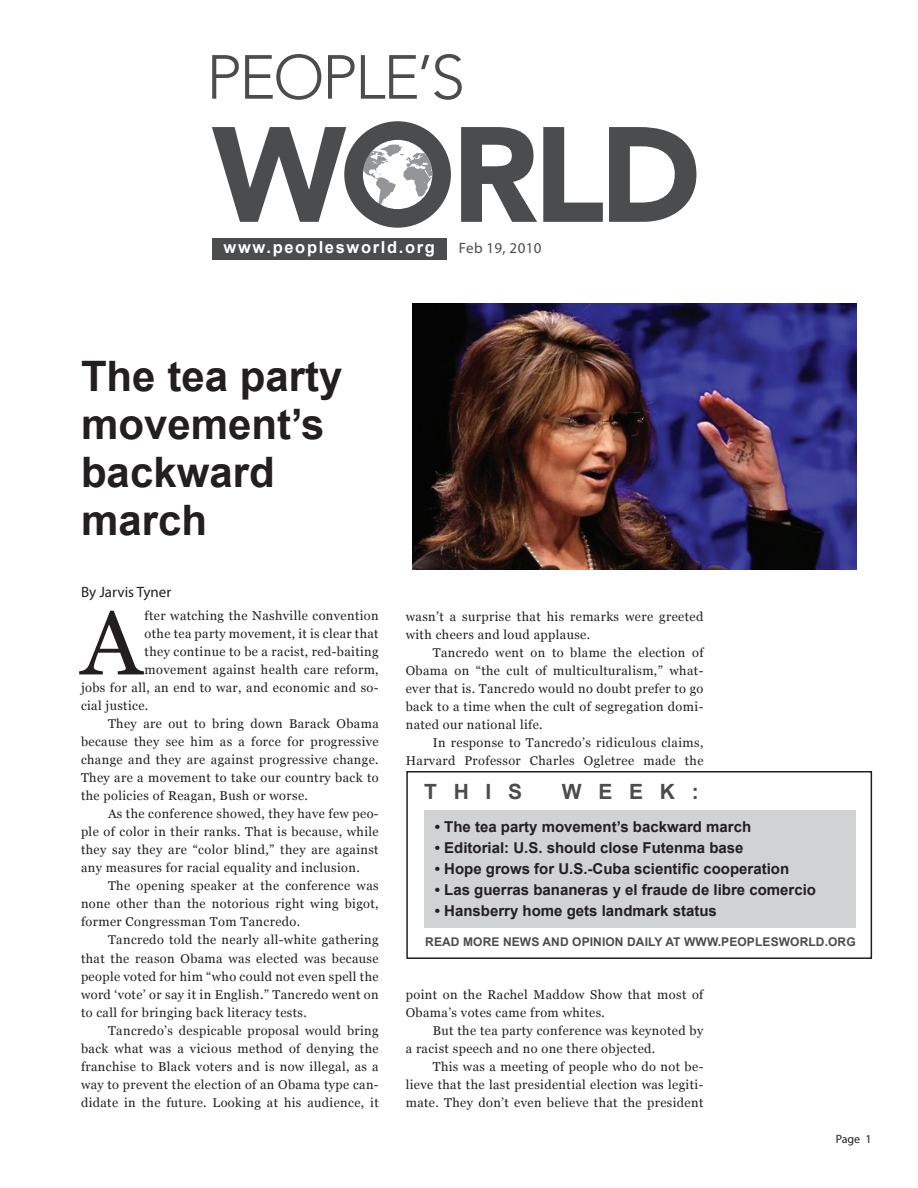
<style>
.page{position:relative;width:918px;height:1188px;background:#fff}
.page>*{position:absolute;margin:0;border:0;box-sizing:border-box;transform-origin:0 0}
.t1{font:90.75px "Georgia";color:#231f20}
.t2{font:700 42px/48px "Arial";color:#231f20}
.t3{font:700 21px "Arial";letter-spacing:.8em;color:#4b4c4d}
.t4{font:700 16.5px "Arial";letter-spacing:.1em;color:#fff}
.t5{font:700 15px "Arial";color:#231f20}
.t6{font:15px "Myriad Pro";color:#231f20}
.t7{font:15px "Myriad Pro";letter-spacing:.025em;color:#4b4c4d}
.t8{font:12.75px/18px "Georgia";letter-spacing:.03em;color:#231f20}
.t9{font:700 12px "Arial";letter-spacing:.01em;color:#4b4c4d}
.t10{font:12px "Myriad Pro";color:#231f20}
</style>
<div class="page">
<div style="left:212px;top:238px;width:235px;height:21px;background:#4b4c4d"></div>
<svg style="left:212px;top:55px;width:27px;height:44px"></svg>
<svg style="left:245px;top:54px;width:76px;height:46px"></svg>
<svg style="left:328px;top:55px;width:27px;height:44px"></svg>
<svg style="left:361px;top:54px;width:101px;height:46px"></svg>
<svg style="left:461px;top:127px;width:76px;height:95px"></svg>
<svg style="left:543px;top:127px;width:60px;height:95px"></svg>
<svg style="left:609px;top:127px;width:87px;height:95px"></svg>
<svg style="left:212px;top:121px;width:239px;height:107px"></svg>
<div style="left:424px;top:810px;width:432px;height:118px;background:#d1d2d4"></div>
<div style="left:406px;top:771px;width:466px;height:188px;border:2px solid #231f20"></div>
<img style="left:412px;top:303px;width:445px;height:266px">
<p class="t4" style="left:224px;top:237px;width:213px">www.peoplesworld.org</p>
<p class="t7" style="left:459px;top:239px;width:84px">Feb 19, 2010</p>
<h2 class="t2" style="left:81px;top:354px;width:263px">The tea party movement’s backward march</h2>
<p class="t6" style="left:81px;top:583px;width:92px">By Jarvis Tyner</p>
<h1 class="t1" style="left:81px;top:592px;width:62px">A</h1>
<p class="t8" style="left:145px;top:607px;width:236px">fter watching the Nashville convention</p>
<p class="t8" style="left:145px;top:625px;width:236px">othe tea party movement, it is clear that</p>
<p class="t8" style="left:145px;top:643px;width:236px">they continue to be a racist, red-baiting</p>
<p class="t8" style="left:145px;top:661px;width:236px">movement against health care reform,</p>
<p class="t8" style="left:81px;top:679px;width:299px">jobs for all, an end to war, and economic and so-</p>
<p class="t8" style="left:81px;top:697px;width:69px">cial justice.</p>
<p class="t8" style="left:108px;top:715px;width:272px">They are out to bring down Barack Obama</p>
<p class="t8" style="left:81px;top:733px;width:299px">because they see him as a force for progressive</p>
<p class="t8" style="left:81px;top:751px;width:299px">change and they are against progressive change.</p>
<p class="t8" style="left:81px;top:769px;width:299px">They are a movement to take our country back to</p>
<p class="t8" style="left:81px;top:787px;width:229px">the policies of Reagan, Bush or worse.</p>
<p class="t8" style="left:108px;top:805px;width:272px">As the conference showed, they have few peo-</p>
<p class="t8" style="left:81px;top:823px;width:299px">ple of color in their ranks. That is because, while</p>
<p class="t8" style="left:81px;top:841px;width:299px">they say they are “color blind,” they are against</p>
<p class="t8" style="left:81px;top:859px;width:280px">any measures for racial equality and inclusion.</p>
<p class="t8" style="left:108px;top:877px;width:272px">The opening speaker at the conference was</p>
<p class="t8" style="left:81px;top:895px;width:299px">none other than the notorious right wing bigot,</p>
<p class="t8" style="left:81px;top:913px;width:221px">former Congressman Tom Tancredo.</p>
<p class="t8" style="left:108px;top:931px;width:272px">Tancredo told the nearly all-white gathering</p>
<p class="t8" style="left:81px;top:949px;width:299px">that the reason Obama was elected was because</p>
<p class="t8" style="left:81px;top:967px;width:299px">people voted for him “who could not even spell the</p>
<p class="t8" style="left:81px;top:985px;width:299px">word ‘vote’ or say it in English.” Tancredo went on</p>
<p class="t8" style="left:81px;top:1003px;width:227px">to call for bringing back literacy tests.</p>
<p class="t8" style="left:108px;top:1021px;width:272px">Tancredo’s despicable proposal would bring</p>
<p class="t8" style="left:81px;top:1039px;width:299px">back what was a vicious method of denying the</p>
<p class="t8" style="left:81px;top:1057px;width:299px">franchise to Black voters and is now illegal, as a</p>
<p class="t8" style="left:81px;top:1075px;width:299px">way to prevent the election of an Obama type can-</p>
<p class="t8" style="left:81px;top:1093px;width:299px">didate in the future. Looking at his audience, it</p>
<p class="t8" style="left:406px;top:607px;width:299px">wasn’t a surprise that his remarks were greeted with cheers and loud applause.</p>
<p class="t8" style="left:406px;top:643px;width:299px;text-align:justify;text-indent:27px">Tancredo went on to blame the election of Obama on “the cult of multiculturalism,” what&shy;ever that is. Tancredo would no doubt prefer to go back to a time when the cult of segregation domi&shy;nated our national life.</p>
<p class="t8" style="left:406px;top:733px;width:299px;text-align:right">In response to Tancredo’s ridiculous claims,<br>Harvard Professor Charles Ogletree made the</p>
<h3 class="t3" style="left:424px;top:777px;width:100px">t his</h3>
<h3 class="t3" style="left:562px;top:777px;width:139px">week:</h3>
<p class="t5" style="left:435px;top:817px;width:318px">• The tea party movement’s backward march</p>
<p class="t5" style="left:435px;top:838px;width:310px">• Editorial: U.S. should close Futenma base</p>
<p class="t5" style="left:435px;top:859px;width:356px">• Hope grows for U.S.-Cuba scientific cooperation</p>
<p class="t5" style="left:435px;top:880px;width:383px">• Las guerras bananeras y el fraude de libre comercio</p>
<p class="t5" style="left:435px;top:901px;width:283px">• Hansberry home gets landmark status</p>
<p class="t9" style="left:425px;top:934px;width:339px">read more news and opinion daily at www.peoples</p>
<p class="t9" style="left:779px;top:934px;width:78px">world.org</p>
<p class="t8" style="left:406px;top:985px;width:299px">point on the Rachel Maddow Show that most of<br>Obama’s votes came from whites.</p>
<p class="t8" style="left:406px;top:1021px;width:299px;text-indent:27px">But the tea party conference was keynoted by a racist speech and no one there objected.</p>
<p class="t8" style="left:406px;top:1057px;width:299px;text-align:justify;text-indent:27px">This was a meeting of people who do not be&shy;lieve that the last presidential election was legiti&shy;mate. They don’t even believe that the president</p>
<p class="t10" style="left:836px;top:1132px;width:37px">Page 1</p>
</div>
